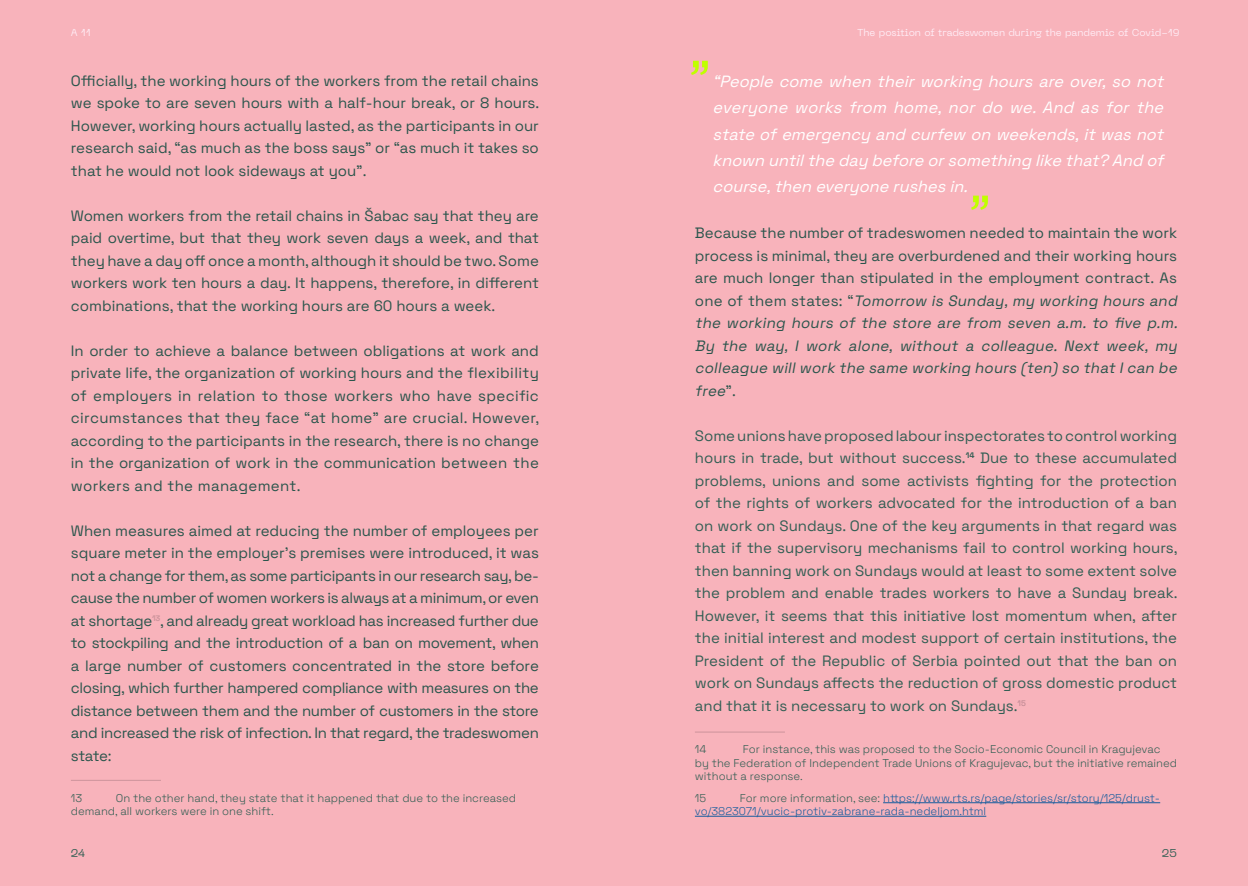
<style>
.page{position:relative;width:1248px;height:886px;background:#fff}
.page>*{position:absolute;margin:0;border:0;box-sizing:border-box;transform-origin:0 0}
.t1{font:62.5px "Gotham";color:#c0ff00}
.t2{font:italic 16.25px/26.2px "Space Grotesk";color:#fff;text-align:justify}
.t3{font:15px/22.5px "Space Grotesk";color:#2a554c;text-align:justify}
.t4{font:15px/22.5px "Space Grotesk";color:#325e54;text-align:justify}
.t5{font:italic 15px/22.5px "Space Grotesk";color:#2a554c}
.Paragraph_Style_1{font:300 11.25px/13.5px "Space Grotesk";color:#325e53}
.Paragraph_Style_1-2{font:300 11.25px/13.5px "Space Grotesk";color:#175d9e}
.t6{font:11.25px "Neue Machina";color:#325e53}
.t7{font:10px "Neue Machina";letter-spacing:-.01em;color:#ffecf5}
.s1{font-style:normal}
.s2{color:#325e53}
</style>
<div class="page">
<div style="left:0;top:0;width:624px;height:886px;background:#f8b3bb"></div>
<div style="left:624px;top:0;width:623px;height:886px;background:#f8b3bb"></div>
<hr style="left:71px;top:780px;width:90px;height:1px;background:#cd949c">
<hr style="left:694px;top:731px;width:90px;height:1px;background:#cd949c">
<hr style="left:883px;top:802px;width:277px;height:1px;background:#175d9e">
<hr style="left:694px;top:816px;width:292px;height:1px;background:#175d9e">
<p class="t7" style="left:71px;top:26px;width:21px">A 11</p>
<p class="t7" style="left:857px;top:26px;width:324px">The position of tradeswomen during the pandemic of Covid-19</p>
<p class="t3" style="left:71px;top:68px;width:470px">Officially, the working hours of the workers from the retail chains we spoke to are seven hours with a half-hour break, or 8 hours.<br>However, working hours actually lasted, as the participants in our research said, “as much as the boss says” or “as much it takes so that he would not look sideways at you”.</p>
<p class="t3" style="left:71px;top:203px;width:469px">Women workers from the retail chains in Šabac say that they are paid overtime, but that they work seven days a week, and that they have a day off once a month, although it should be two. Some workers work ten hours a day. It happens, therefore, in different combinations, that the working hours are 60 hours a week.</p>
<p class="t3" style="left:71px;top:338px;width:470px">In order to achieve a balance between obligations at work and private life, the organization of working hours and the flexibility of employers in relation to those workers who have specific circumstances that they face “at home” are crucial. However, according to the participants in the research, there is no change in the organization of work in the communication between the workers and the management.</p>
<p class="t3" style="left:71px;top:518px;width:469px">When measures aimed at reducing the number of employees per square meter in the employer’s premises were introduced, it was not a change for them, as some participants in our research say, be&shy;cause the number of women workers is always at a minimum, or even at shortage<sup>13</sup>, and already great workload has increased further due to stockpiling and the introduction of a ban on movement, when a large number of customers concentrated in the store before closing, which further hampered compliance with measures on the distance between them and the number of customers in the store and increased the risk of infection. In that regard, the tradeswomen state:</p>
<p class="Paragraph_Style_1" style="left:71px;top:790px;width:13px">13</p>
<p class="t1" style="left:688px;top:5px;width:26px">,,</p>
<p class="t2" style="left:712px;top:67px;width:457px">“People come when theirworking hoursare over,so not everyone works from home, nor do we. And as for the state ofemergency and curfew on weekends,itwasnot known untilthe day before orsomething like that?And of course,then everyone rushesin.</p>
<p class="t1" style="left:968px;top:140px;width:26px">,,</p>
<p class="t5" style="left:694px;top:221px;width:487px"><span class="s1">Because the number of tradeswomen needed to maintain the work process is minimal, they are overburdened and their working hours are much longer than stipulated in the employment contract. As o n e of t h e m st at e s : “</span> Tomorrow is Sunday,my working hours and the working hours of the store are from seven a.m. to five p.m.<br>By the way, I work alone, without a colleague. Next week, my colleague willwork the same working hours (ten)so that Ican be free<span class="s1">” .</span></p>
<p class="t4" style="left:694px;top:423px;width:484px">Some unions have proposed labour inspectorates to control working hours in trade, but without success.<sup>14</sup> Due to these accumulated problems, unions and some activists fighting for the protection of the rights of workers advocated for the introduction of a ban on work on Sundays. One of the key arguments in that regard was that if the supervisory mechanisms fail to control working hours, then banning work on Sundays would at least to some extent solve the problem and enable trades workers to have a Sunday break.<br>However, it seems that this initiative lost momentum when, after the initial interest and modest support of certain institutions, the President of the Republic of Serbia pointed out that the ban on work on Sundays affects the reduction of gross domestic product and that it is necessary to work on Sundays.<sup>15</sup></p>
<p class="Paragraph_Style_1" style="left:694px;top:742px;width:13px">14</p>
<p class="Paragraph_Style_1" style="left:694px;top:742px;width:483px;text-indent:48px">For instance, this was proposed to the Socio-Economic Council in Kragujevac by the Federation of Independent Trade Unions of Kragujevac, but the initiative remained without a response.</p>
<p class="Paragraph_Style_1" style="left:694px;top:790px;width:13px">15</p>
<p class="Paragraph_Style_1" style="left:71px;top:790px;width:446px;text-indent:45px">On the other hand, they state that it happened that due to the increased demand, all workers were in one shift.</p>
<p class="Paragraph_Style_1-2" style="left:694px;top:790px;width:467px;text-indent:45px"><span class="s2">For more information, see:</span> https://www.rts.rs/page/stories/sr/story/125/drust&shy;vo/3823071/vucic-protiv-zabrane-rada-nedeljom.html</p>
<p class="t6" style="left:71px;top:846px;width:16px">24</p>
<p class="t6" style="left:1161px;top:846px;width:17px">25</p>
</div>
